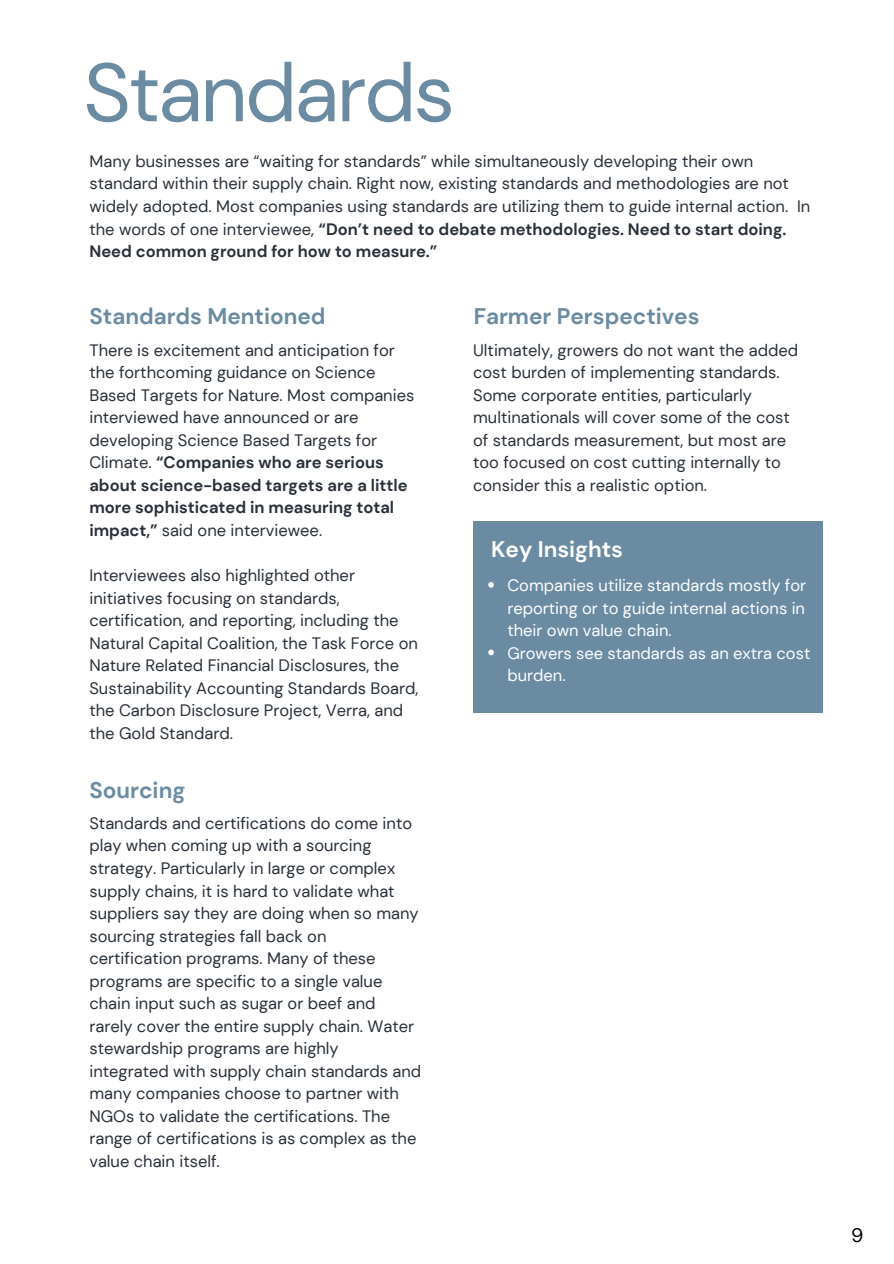
<style>
.page{position:relative;width:894px;height:1264px;background:#fff}
.page>*{position:absolute;margin:0;border:0;box-sizing:border-box;transform-origin:0 0}
.t1{font:82.5px "DM Sans";letter-spacing:-.03em;color:#6a8ba2}
.t2{font:700 22.5px "DM Sans";color:#6a8ba2}
.t3{font:700 22.5px "DM Sans";color:#fff}
.t4{font:19.5px "DM Sans";color:#000}
.t5{font:16.5px/22.5px "DM Sans";color:#293039}
.t6{font:16.5px/22.5px "DM Sans";color:#fff}
.s1{font-weight:700}
</style>
<div class="page">
<div style="left:473px;top:521px;width:349px;height:192px;background:#6a8ba2"></div>
<svg style="left:488px;top:582px;width:6px;height:5px"></svg>
<svg style="left:488px;top:649px;width:6px;height:6px"></svg>
<h1 class="t1" style="left:83px;top:39px;width:373px">Standards</h1>
<p class="t5" style="left:89px;top:150px;width:722px">Many businesses are “waiting for standards” while simultaneously developing their own standard within their supply chain. Right now, existing standards and methodologies are not widely adopted. Most companies using standards are utilizing them to guide internal action. In the words of one interviewee, <span class="s1">“Don’t need to debate methodologies. Need to start doing.<br>Need common ground for how to measure.”</span></p>
<h2 class="t2" style="left:89px;top:302px;width:237px">Standards Mentioned</h2>
<p class="t5" style="left:89px;top:339px;width:326px">There is excitement and anticipation for the forthcoming guidance on Science Based Targets for Nature. Most companies interviewed have announced or are developing Science Based Targets for Climate. <span class="s1">“Companies who are serious about science-based targets are a little more sophisticated in measuring total impact,”</span> said one interviewee.</p>
<p class="t5" style="left:89px;top:564px;width:330px">Interviewees also highlighted other initiatives focusing on standards, certification, and reporting, including the Natural Capital Coalition, the Task Force on Nature Related Financial Disclosures, the Sustainability Accounting Standards Board, the Carbon Disclosure Project, Verra, and the Gold Standard.</p>
<h2 class="t2" style="left:89px;top:776px;width:97px">Sourcing</h2>
<p class="t5" style="left:89px;top:812px;width:333px">Standards and certifications do come into play when coming up with a sourcing strategy. Particularly in large or complex supply chains, it is hard to validate what suppliers say they are doing when so many sourcing strategies fall back on certification programs. Many of these programs are specific to a single value chain input such as sugar or beef and rarely cover the entire supply chain. Water stewardship programs are highly integrated with supply chain standards and many companies choose to partner with NGOs to validate the certifications. The range of certifications is as complex as the value chain itself.</p>
<h2 class="t2" style="left:473px;top:302px;width:227px">Farmer Perspectives</h2>
<p class="t5" style="left:473px;top:339px;width:326px">Ultimately, growers do not want the added cost burden of implementing standards.<br>Some corporate entities, particularly multinationals will cover some of the cost of standards measurement, but most are too focused on cost cutting internally to consider this a realistic option.</p>
<h2 class="t3" style="left:491px;top:535px;width:133px">Key Insights</h2>
<p class="t6" style="left:507px;top:574px;width:304px">Companies utilize standards mostly for reporting or to guide internal actions in their own value chain.<br>Growers see standards as an extra cost burden.</p>
<p class="t4" style="left:851px;top:1222px;width:14px">9</p>
</div>
